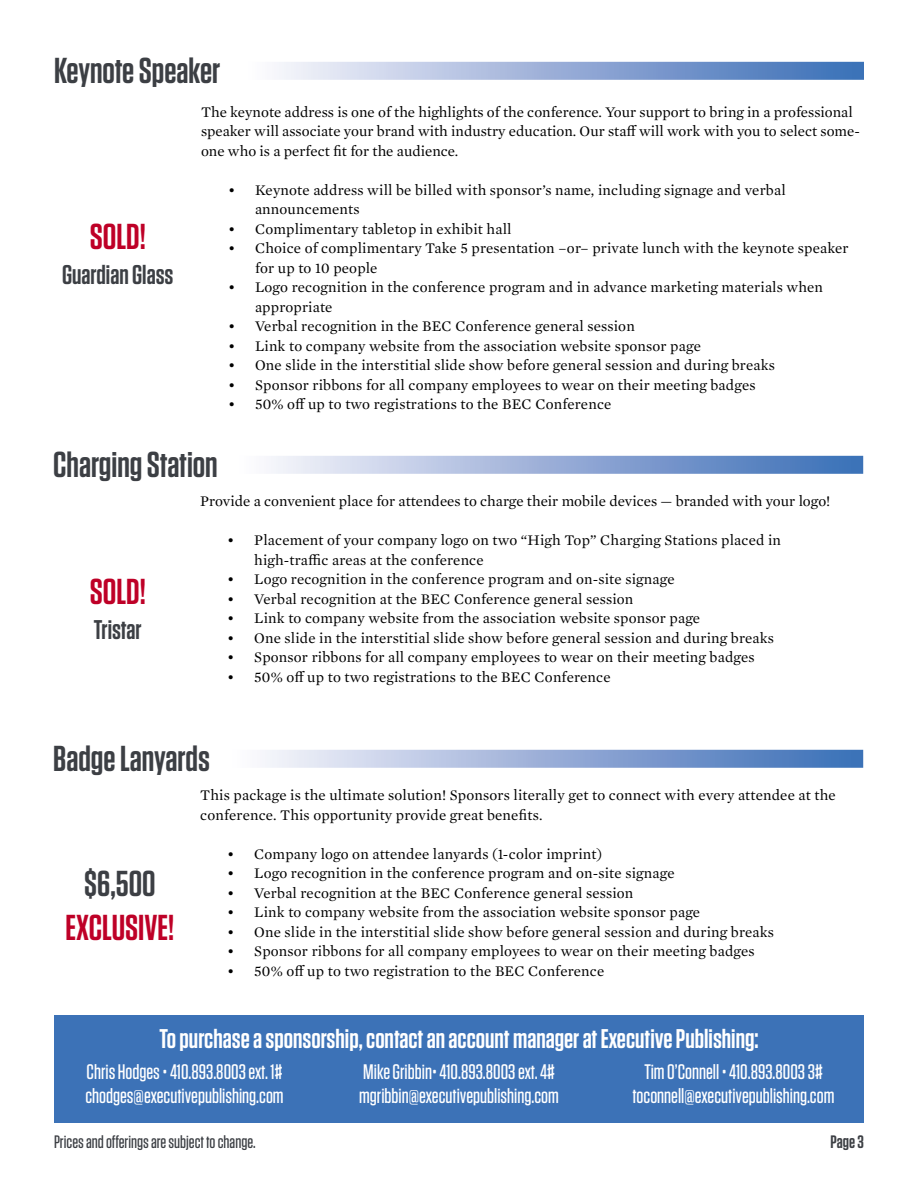
<style>
.page{position:relative;width:918px;height:1188px;background:#fff}
.page>*{position:absolute;margin:0;border:0;box-sizing:border-box;transform-origin:0 0}
.t1{font:600 36px "Tungsten";color:#3c3f44}
.t2{font:600 36px "Tungsten";color:#be0027}
.t3{font:600 27px "Tungsten";color:#fff}
.t4{font:600 27px "Tungsten";color:#3c3f44}
.t5{font:500 21px/24px "Tungsten";color:#fff}
.t6{font:500 18px "Tungsten";color:#3c3f44}
.t7{font:600 18px "Tungsten";color:#3c3f44}
.t8{font:15px/19.5px "Mercury Text G1";letter-spacing:.01em;color:#000}
</style>
<div class="page">
<div style="left:54px;top:1015px;width:810px;height:108px;background:#3c72b7"></div>
<div style="left:245px;top:62px;width:619px;height:18px;background:linear-gradient(to right,#fff9fd,#386ab5)"></div>
<div style="left:236px;top:456px;width:627px;height:18px;background:linear-gradient(to right,#fff9fd,#386ab5)"></div>
<div style="left:229px;top:750px;width:634px;height:18px;background:linear-gradient(to right,#fff9fd,#386bb5)"></div>
<h1 class="t1" style="left:54px;top:51px;width:168px">Keynote Speaker</h1>
<p class="t8" style="left:201px;top:101px;width:661px">The keynote address is one of the highlights of the conference. Your support to bring in a professional speaker will associate your brand with industry education. Our staff will work with you to select some&shy;one who is a perfect fit for the audience.</p>
<p class="t8" style="left:255px;top:179px;width:532px;text-indent:-27px">• Keynote address will be billed with sponsor’s name, including signage and verbal announcements</p>
<p class="t8" style="left:228px;top:218px;width:285px">• Complimentary tabletop in exhibit hall</p>
<p class="t8" style="left:255px;top:238px;width:595px;text-indent:-27px">• Choice of complimentary Take 5 presentation –or– private lunch with the keynote speaker for up to 10 people</p>
<p class="t8" style="left:255px;top:277px;width:570px;text-indent:-27px">• Logo recognition in the conference program and in advance marketing materials when appropriate</p>
<p class="t8" style="left:228px;top:316px;width:408px">• Verbal recognition in the BEC Conference general session</p>
<p class="t8" style="left:228px;top:335px;width:474px">• Link to company website from the association website sponsor page</p>
<p class="t8" style="left:228px;top:355px;width:548px">• One slide in the interstitial slide show before general session and during breaks</p>
<p class="t8" style="left:228px;top:374px;width:529px">• Sponsor ribbons for all company employees to wear on their meeting badges</p>
<p class="t8" style="left:228px;top:394px;width:385px">• 50% off up to two registrations to the BEC Conference</p>
<h1 class="t1" style="left:53px;top:445px;width:166px">Charging Station</h1>
<p class="t8" style="left:200px;top:491px;width:632px">Provide a convenient place for attendees to charge their mobile devices — branded with your logo!</p>
<p class="t8" style="left:254px;top:530px;width:528px;text-indent:-27px">• Placement of your company logo on two “High Top” Charging Stations placed in high-traffic areas at the conference</p>
<p class="t8" style="left:227px;top:569px;width:449px">• Logo recognition in the conference program and on-site signage</p>
<p class="t8" style="left:227px;top:588px;width:408px">• Verbal recognition at the BEC Conference general session</p>
<p class="t8" style="left:227px;top:608px;width:474px">• Link to company website from the association website sponsor page</p>
<p class="t8" style="left:227px;top:627px;width:548px">• One slide in the interstitial slide show before general session and during breaks</p>
<p class="t8" style="left:227px;top:647px;width:529px">• Sponsor ribbons for all company employees to wear on their meeting badges</p>
<p class="t8" style="left:227px;top:666px;width:385px">• 50% off up to two registrations to the BEC Conference</p>
<h1 class="t2" style="left:90px;top:217px;width:58px">SOLD!</h1>
<h2 class="t4" style="left:62px;top:260px;width:113px">Guardian Glass</h2>
<h1 class="t2" style="left:90px;top:573px;width:58px">SOLD!</h1>
<h2 class="t4" style="left:94px;top:616px;width:49px">Tristar</h2>
<h1 class="t1" style="left:53px;top:739px;width:158px">Badge Lanyards</h1>
<h1 class="t1" style="left:84px;top:865px;width:73px">$6,500</h1>
<h1 class="t2" style="left:66px;top:908px;width:110px">EXCLUSIVE!</h1>
<p class="t8" style="left:200px;top:785px;width:637px">This package is the ultimate solution! Sponsors literally get to connect with every attendee at the conference. This opportunity provide great benefits.</p>
<p class="t8" style="left:227px;top:843px;width:376px">• Company logo on attendee lanyards (1-color imprint)</p>
<p class="t8" style="left:227px;top:863px;width:449px">• Logo recognition in the conference program and on-site signage</p>
<p class="t8" style="left:227px;top:882px;width:408px">• Verbal recognition at the BEC Conference general session</p>
<p class="t8" style="left:227px;top:902px;width:474px">• Link to company website from the association website sponsor page</p>
<p class="t8" style="left:227px;top:921px;width:548px">• One slide in the interstitial slide show before general session and during breaks</p>
<p class="t8" style="left:227px;top:941px;width:529px">• Sponsor ribbons for all company employees to wear on their meeting badges</p>
<p class="t8" style="left:227px;top:960px;width:379px">• 50% off up to two registration to the BEC Conference</p>
<h2 class="t3" style="left:159px;top:1024px;width:601px">To purchase a sponsorship, contact an account manager at Executive Publishing:</h2>
<h3 class="t5" style="left:85px;top:1060px;width:200px">Chris Hodges • 410.893.8003 ext. 1# chodges@executivepublishing.com</h3>
<h3 class="t5" style="left:359px;top:1060px;width:201px">Mike Gribbin• 410.893.8003 ext. 4# mgribbin@executivepublishing.com</h3>
<h3 class="t5" style="left:633px;top:1060px;width:203px;text-align:center">Tim O’Connell • 410.893.8003 3# toconnell@executivepublishing.com</h3>
<p class="t6" style="left:54px;top:1133px;width:203px">Prices and offerings are subject to change.</p>
<p class="t7" style="left:831px;top:1133px;width:35px">Page 3</p>
</div>
